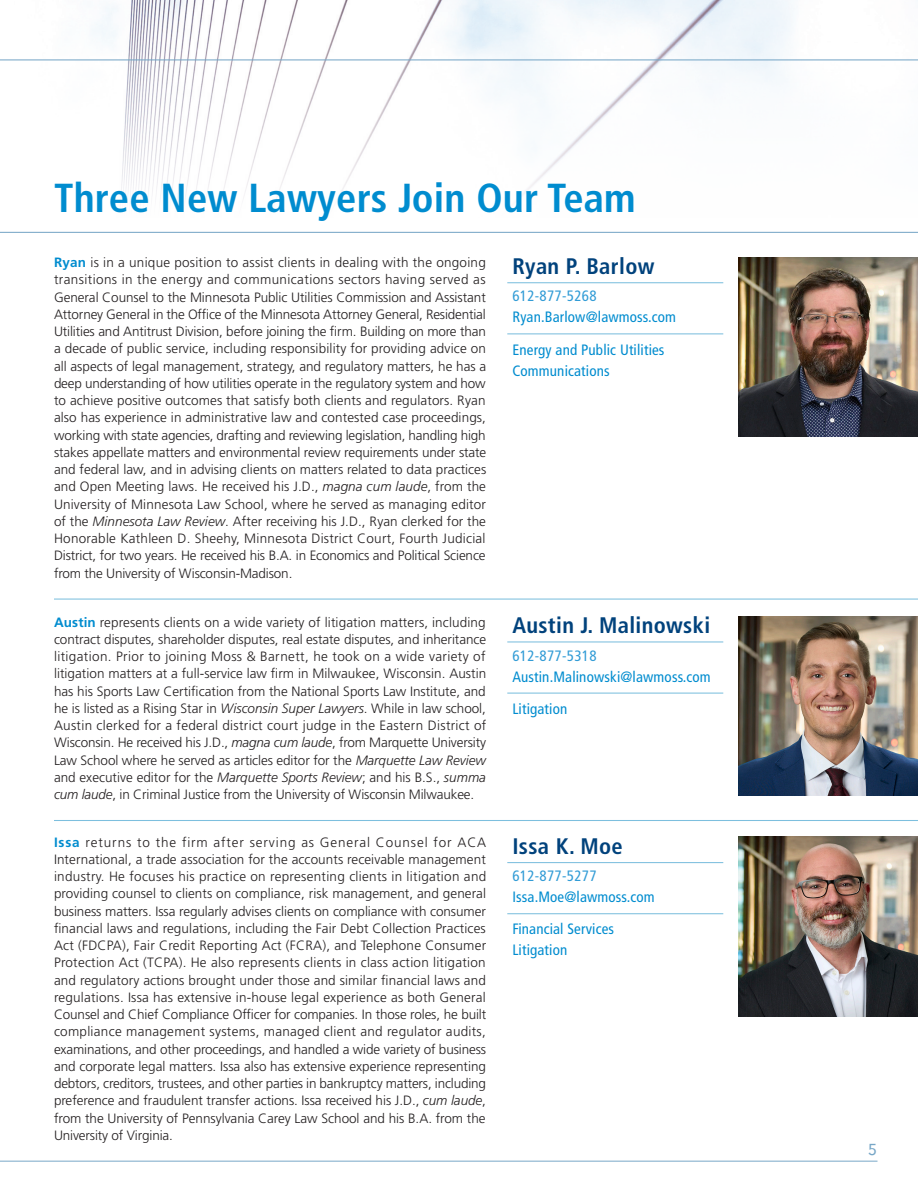
<style>
.page{position:relative;width:918px;height:1188px;background:#fff}
.page>*{position:absolute;margin:0;border:0;box-sizing:border-box;transform-origin:0 0}
.MB_Page_Headline_DK{font:700 condensed 40.5px "Frutiger LT Std";letter-spacing:.005em;color:#008ccf}
.MB_New_Lawyer_Name{font:700 condensed 22.5px "Frutiger LT Std";letter-spacing:.015em;color:#01427c}
.t1{font:21px "Avenir Next";color:#78a7c7}
.NwsLtr_-_Bio_Box_Tex{font:condensed 15px "Frutiger LT Std";letter-spacing:.01em;color:#008ccf}
.NwsLtr_-_Bio_Box_Tex-2{font:condensed 15px "Frutiger LT Std";letter-spacing:.02em;color:#329cd6}
.NwsLtr_-_Body_Copy{font:300 13.5px/17.2px "Frutiger LT Std";letter-spacing:-.01em;color:#231f20;text-align:justify}
.s1{font-weight:700;color:#008ccf}
.s2{font-style:italic}
</style>
<div class="page">
<img style="left:0;top:0;width:918px;height:232px">
<img style="left:739px;top:257px;width:179px;height:179px">
<img style="left:739px;top:616px;width:179px;height:180px">
<img style="left:739px;top:837px;width:179px;height:179px">
<hr style="left:507px;top:333px;width:216px;height:1px;background:#7dbfde">
<hr style="left:507px;top:282px;width:216px;height:1px;background:#7dbfde">
<hr style="left:507px;top:693px;width:216px;height:1px;background:#7dbfde">
<hr style="left:507px;top:641px;width:216px;height:1px;background:#7dbfde">
<hr style="left:507px;top:913px;width:216px;height:1px;background:#7dbfde">
<hr style="left:507px;top:862px;width:216px;height:1px;background:#7dbfde">
<hr style="left:54px;top:599px;width:864px;height:1px;background:#7dbfde">
<hr style="left:54px;top:820px;width:864px;height:1px;background:#7dbfde">
<hr style="left:0;top:232px;width:918px;height:1px;background:#78a7c7">
<hr style="left:0;top:59px;width:918px;height:1px;background:#78a7c7">
<hr style="left:0;top:1161px;width:877px;height:1px;background:#78a7c7">
<p class="MB_Page_Headline_DK" style="left:54px;top:174px;width:583px">Three New Lawyers Join Our Team</p>
<p class="NwsLtr_-_Body_Copy" style="left:54px;top:254px;width:434px"><span class="s1">Ryan</span> is in a unique position to assist clients in dealing with the ongoing transitions in the energy and communications sectors having served as General Counsel to the Minnesota Public Utilities Commission and Assistant Attorney General in the Office of the Minnesota Attorney General, Residential Utilities and Antitrust Division, before joining the firm. Building on more than a decade of public service, including responsibility for providing advice on all aspects of legal management, strategy, and regulatory matters, he has a deep understanding of how utilities operate in the regulatory system and how to achieve positive outcomes that satisfy both clients and regulators. Ryan also has experience in administrative law and contested case proceedings, working with state agencies, drafting and reviewing legislation, handling high stakes appellate matters and environmental review requirements under state and federal law, and in advising clients on matters related to data practices and Open Meeting laws. He received his J.D., <span class="s2">magna cum laude</span>, from the University of Minnesota Law School, where he served as managing editor of the <span class="s2">Minnesota Law Review</span>. After receiving his J.D., Ryan clerked for the Honorable Kathleen D. Sheehy, Minnesota District Court, Fourth Judicial District, for two years. He received his B.A. in Economics and Political Science from the University of Wisconsin-Madison.</p>
<p class="NwsLtr_-_Body_Copy" style="left:54px;top:614px;width:434px"><span class="s1">Austin</span> represents clients on a wide variety of litigation matters, including contract disputes, shareholder disputes, real estate disputes, and inheritance litigation. Prior to joining Moss &amp; Barnett, he took on a wide variety of litigation matters at a full-service law firm in Milwaukee, Wisconsin. Austin has his Sports Law Certification from the National Sports Law Institute, and he is listed as a Rising Star in <span class="s2">Wisconsin Super Lawyers</span>. While in law school, Austin clerked for a federal district court judge in the Eastern District of Wisconsin. He received his J.D., <span class="s2">magna cum laude</span>, from Marquette University Law School where he served as articles editor for the <span class="s2">Marquette Law Review </span>and executive editor for the <span class="s2">Marquette Sports Review</span>; and his B.S., <span class="s2">summa cum laude</span>, in Criminal Justice from the University of Wisconsin Milwaukee.</p>
<p class="NwsLtr_-_Body_Copy" style="left:54px;top:834px;width:434px"><span class="s1">Issa</span> returns to the firm after serving as General Counsel for ACA International, a trade association for the accounts receivable management industry. He focuses his practice on representing clients in litigation and providing counsel to clients on compliance, risk management, and general business matters. Issa regularly advises clients on compliance with consumer financial laws and regulations, including the Fair Debt Collection Practices Act (FDCPA), Fair Credit Reporting Act (FCRA), and Telephone Consumer Protection Act (TCPA). He also represents clients in class action litigation and regulatory actions brought under those and similar financial laws and regulations. Issa has extensive in-house legal experience as both General Counsel and Chief Compliance Officer for companies. In those roles, he built compliance management systems, managed client and regulator audits, examinations, and other proceedings, and handled a wide variety of business and corporate legal matters. Issa also has extensive experience representing debtors, creditors, trustees, and other parties in bankruptcy matters, including preference and fraudulent transfer actions. Issa received his J.D., <span class="s2">cum laude</span>, from the University of Pennsylvania Carey Law School and his B.A. from the University of Virginia.</p>
<p class="MB_New_Lawyer_Name" style="left:512px;top:253px;width:144px">Ryan P. Barlow</p>
<p class="NwsLtr_-_Bio_Box_Tex-2" style="left:512px;top:288px;width:86px">612-877-5268</p>
<p class="NwsLtr_-_Bio_Box_Tex" style="left:512px;top:309px;width:165px">Ryan.Barlow@lawmoss.com</p>
<p class="NwsLtr_-_Bio_Box_Tex" style="left:512px;top:341px;width:154px">Energy and Public Utilities</p>
<p class="NwsLtr_-_Bio_Box_Tex" style="left:512px;top:362px;width:99px">Communications</p>
<p class="MB_New_Lawyer_Name" style="left:512px;top:612px;width:199px">Austin J. Malinowski</p>
<p class="NwsLtr_-_Bio_Box_Tex-2" style="left:512px;top:647px;width:86px">612-877-5318</p>
<p class="NwsLtr_-_Bio_Box_Tex" style="left:512px;top:668px;width:200px">Austin.Malinowski@lawmoss.com</p>
<p class="NwsLtr_-_Bio_Box_Tex" style="left:512px;top:700px;width:56px">Litigation</p>
<p class="MB_New_Lawyer_Name" style="left:512px;top:833px;width:112px">Issa K. Moe</p>
<p class="NwsLtr_-_Bio_Box_Tex-2" style="left:512px;top:867px;width:86px">612-877-5277</p>
<p class="NwsLtr_-_Bio_Box_Tex" style="left:512px;top:888px;width:144px">Issa.Moe@lawmoss.com</p>
<p class="NwsLtr_-_Bio_Box_Tex" style="left:512px;top:920px;width:103px">Financial Services</p>
<p class="NwsLtr_-_Bio_Box_Tex" style="left:512px;top:941px;width:56px">Litigation</p>
<h3 class="t1" style="left:867px;top:1130px;width:12px">5</h3>
</div>
